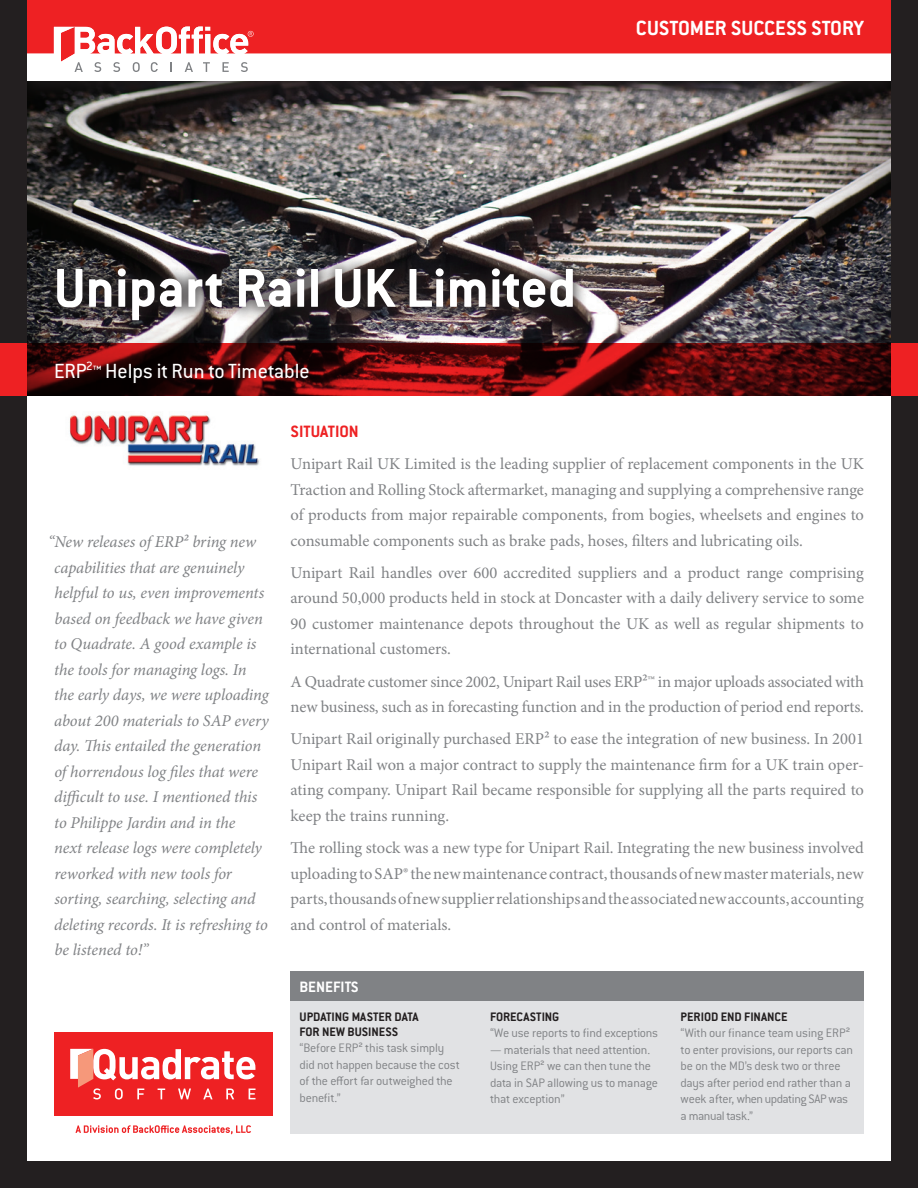
<style>
.page{position:relative;width:918px;height:1188px;background:#fff}
.page>*{position:absolute;margin:0;border:0;box-sizing:border-box;transform-origin:0 0}
.t1{font:700 60px "Conduit ITC Std";color:#fff}
.t2{font:22.5px "Conduit ITC Std";color:#fff}
.t3{font:700 22.5px "Conduit ITC Std";color:#fff}
.t4{font:700 18px "Conduit ITC Std";color:#ee2123}
.t5{font:16.5px/25.5px "Minion Pro";letter-spacing:-.01em;color:#808285;text-align:justify}
.t6{font:italic 16.5px/25.5px "Minion Pro";letter-spacing:-.005em;color:#808285}
.t7{font:700 16.5px "Conduit ITC Std";color:#fff}
.t8{font:300 13.5px/16.5px "Conduit ITC Std";letter-spacing:-.015em;color:#808285}
.t9{font:700 13.5px/15px "Conduit ITC Std";color:#231f20}
</style>
<div class="page">
<div style="left:0;top:0;width:27px;height:1188px;background:#231f20"></div>
<img style="left:27px;top:102px;width:864px;height:242px">
<div style="left:891px;top:0;width:27px;height:1188px;background:#231f20"></div>
<svg style="left:27px;top:344px;width:864px;height:52px;background:#560a0b"></svg>
<div style="left:0;top:344px;width:27px;height:52px;background:#ee2123"></div>
<div style="left:891px;top:344px;width:27px;height:52px;background:#ee2123"></div>
<div style="left:12px;top:20px;width:895px;height:82px;background:#231f20;opacity:.75"></div>
<div style="left:43px;top:254px;width:544px;height:81px;background:#231f20;opacity:.75"></div>
<div style="left:291px;top:1001px;width:573px;height:133px;background:#e1e2e4"></div>
<div style="left:291px;top:972px;width:573px;height:29px;background:#808285"></div>
<div style="left:0;top:1161px;width:918px;height:27px;background:#231f20"></div>
<div style="left:27px;top:0;width:864px;height:27px;background:#ee2123"></div>
<svg style="left:27px;top:27px;width:864px;height:53px"></svg>
<svg style="left:61px;top:27px;width:59px;height:45px"></svg>
<svg style="left:133px;top:62px;width:7px;height:10px"></svg>
<svg style="left:170px;top:62px;width:2px;height:10px"></svg>
<svg style="left:151px;top:62px;width:7px;height:10px"></svg>
<svg style="left:185px;top:62px;width:8px;height:10px"></svg>
<svg style="left:203px;top:62px;width:7px;height:10px"></svg>
<svg style="left:222px;top:62px;width:7px;height:10px"></svg>
<svg style="left:241px;top:62px;width:7px;height:10px"></svg>
<svg style="left:235px;top:31px;width:19px;height:11px"></svg>
<svg style="left:76px;top:1125px;width:175px;height:9px"></svg>
<div style="left:54px;top:1032px;width:219px;height:84px;background:#ee2123"></div>
<svg style="left:70px;top:1049px;width:186px;height:50px"></svg>
<img style="left:69px;top:415px;width:191px;height:51px">
<h2 class="t3" style="left:636px;top:15px;width:230px">CUSTOMER SUCCESS STORY</h2>
<h1 class="t1" style="left:54px;top:253px;width:524px">UNIPART RAIL UK LIMITED</h1>
<h2 class="t2" style="left:54px;top:358px;width:257px">ERP<sup>2</sup>™ Helps it Run to Timetable</h2>
<p class="t6" style="left:54px;top:529px;width:216px;text-indent:-6px">“New releases of ERP² bring new capabilities that are genuinely helpful to us, even improvements based on feedback we have given to Quadrate. A good example is the tools for managing logs. In the early days, we were uploading about 200 materials to SAP every day. This entailed the generation of horrendous log files that were difficult to use. I mentioned this to Philippe Jardin and in the<br>next release logs were completely reworked with new tools for sorting, searching, selecting and deleting records. It is refreshing to be listened to!”</p>
<p class="t4" style="left:291px;top:421px;width:70px">SITUATION</p>
<p class="t5" style="left:291px;top:451px;width:575px">Unipart Rail UK Limited is the leading supplier of replacement components in the UK Traction and Rolling Stock aftermarket, managing and supplying a comprehensive range of products from major repairable components, from bogies, wheelsets and engines to consumable components such as brake pads, hoses, filters and lubricating oils.</p>
<p class="t5" style="left:291px;top:560px;width:575px">Unipart Rail handles over 600 accredited suppliers and a product range comprising around 50,000 products held in stock at Doncaster with a daily delivery service to some 90 customer maintenance depots throughout the UK as well as regular shipments to international customers.</p>
<p class="t5" style="left:291px;top:669px;width:575px">A Quadrate customer since 2002, Unipart Rail uses ERP²™ in major uploads associated with new business, such as in forecasting function and in the production of period end reports.</p>
<p class="t5" style="left:291px;top:726px;width:575px">Unipart Rail originally purchased ERP² to ease the integration of new business. In 2001<br>Unipart Rail won a major contract to supply the maintenance firm for a UK train oper&shy;ating company. Unipart Rail became responsible for supplying all the parts required to keep the trains running.</p>
<p class="t5" style="left:291px;top:835px;width:575px">The rolling stock was a new type for Unipart Rail. Integrating the new business involved uploading to SAP® the new maintenance contract, thousands of new master materials, new parts, thousands of new supplier relationships and the associated new accounts, accounting and control of materials.</p>
<p class="t7" style="left:300px;top:977px;width:61px">BENEFITS</p>
<p class="t9" style="left:300px;top:1009px;width:121px">UPDATING MASTER DATA<br>FOR NEW BUSINESS</p>
<p class="t8" style="left:300px;top:1040px;width:162px">“Before ERP² this task simply did not happen because the cost of the effort far outweighed the benefit.”</p>
<p class="t9" style="left:490px;top:1009px;width:71px">FORECASTING</p>
<p class="t8" style="left:490px;top:1025px;width:170px">“We use reports to find exceptions</p>
<p class="t8" style="left:490px;top:1042px;width:169px">— materials that need attention.<br>Using ERP² we can then tune the data in SAP allowing us to manage that exception”</p>
<p class="t9" style="left:681px;top:1009px;width:108px">PERIOD END FINANCE</p>
<p class="t8" style="left:681px;top:1025px;width:174px">“With our finance team using ERP² to enter provisions, our reports can be on the MD’s desk two or three days after period end rather than a week after, when updating SAP was a manual task.”</p>
</div>
